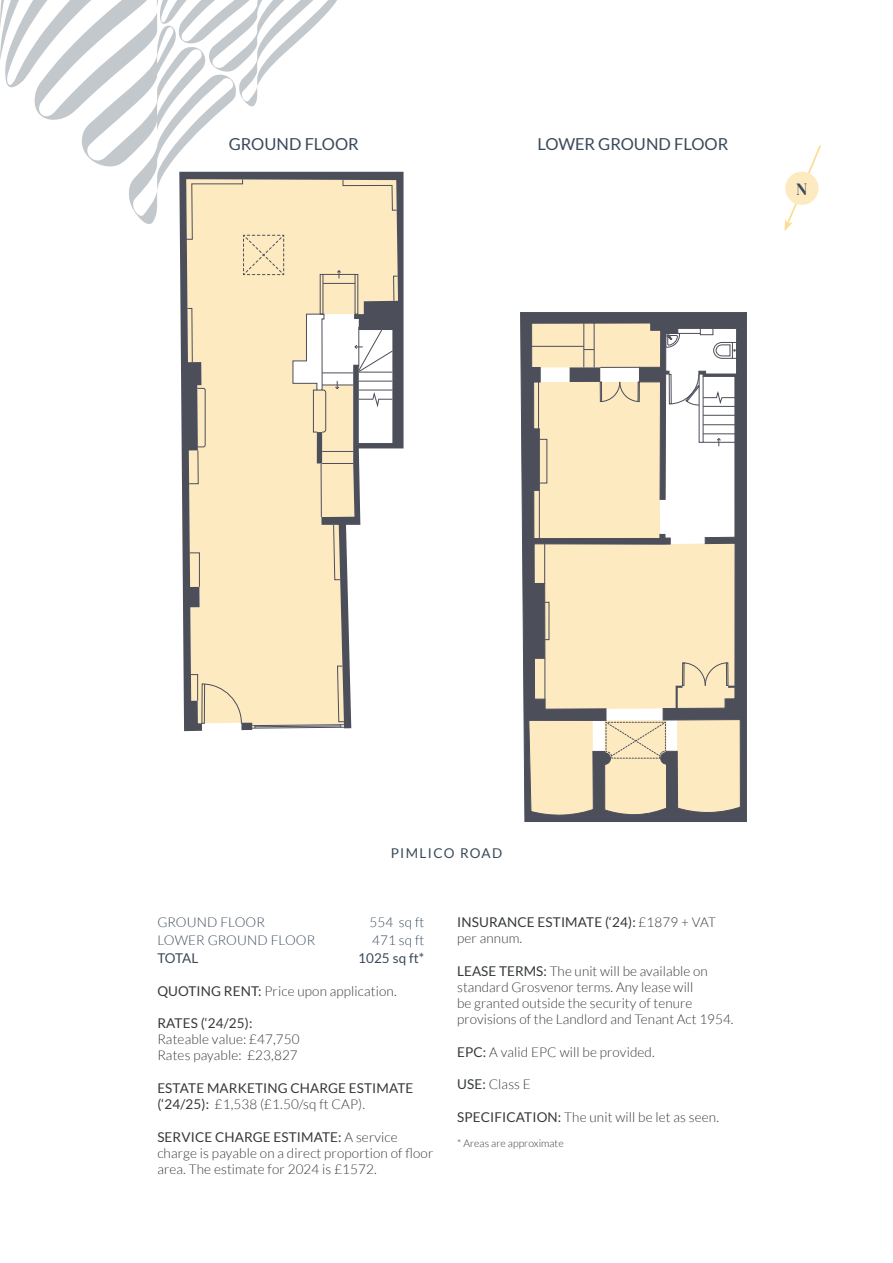
<style>
.page{position:relative;width:893px;height:1263px;background:#fff}
.page>*{position:absolute;margin:0;border:0;box-sizing:border-box;transform-origin:0 0}
.t1{font:17.25px "DM Serif Display";color:#394959}
.t2{font:16.5px "Lato";color:#394959}
.t3{font:300 13.5px/16.2px "Lato";letter-spacing:.01em;color:#353a36}
.t4{font:13.5px/16.2px "Lato";letter-spacing:.01em;color:#353a36}
.t5{font:300 13.5px "Lato";letter-spacing:.01em;color:#394959}
.t6{font:13.5px "Lato";letter-spacing:.045em;color:#394959}
.t7{font:13.5px "Lato";letter-spacing:.1em;color:#394959}
.t8{font:300 10.5px "Lato";color:#353a36}
.s1{font-weight:400}
.s2{font-weight:300}
</style>
<div class="page">
<svg style="left:784px;top:145px;width:37px;height:86px"></svg>
<svg style="left:180px;top:172px;width:224px;height:559px;fill:#fdeac0"></svg>
<div style="left:317px;top:432px;width:5px;height:31px;background:#4c4e5a"></div>
<hr style="left:322px;top:463px;width:31px;height:1px;background:#4c4e5a">
<div style="left:355px;top:274px;width:3px;height:40px;border:1px solid #4c4e5a"></div>
<div style="left:320px;top:274px;width:3px;height:40px;border:1px solid #4c4e5a"></div>
<hr style="left:321px;top:463px;width:1px;height:54px;background:#4c4e5a">
<svg style="left:333px;top:524px;width:8px;height:56px"></svg>
<svg style="left:189px;top:552px;width:11px;height:35px"></svg>
<svg style="left:189px;top:388px;width:17px;height:96px;background:#b6ac97"></svg>
<svg style="left:187px;top:308px;width:6px;height:55px"></svg>
<svg style="left:292px;top:314px;width:34px;height:119px"></svg>
<div style="left:313px;top:390px;width:4px;height:42px;border:1px solid #4c4e5a"></div>
<hr style="left:359px;top:381px;width:33px;height:1px;background:#4c4e5a">
<hr style="left:359px;top:372px;width:33px;height:1px;background:#4c4e5a">
<svg style="left:358px;top:390px;width:35px;height:21px"></svg>
<hr style="left:359px;top:327px;width:1px;height:40px;background:#4c4e5a">
<svg style="left:354px;top:329px;width:39px;height:43px"></svg>
<hr style="left:322px;top:373px;width:31px;height:1px;background:#4c4e5a">
<hr style="left:322px;top:385px;width:31px;height:1px;background:#4c4e5a">
<svg style="left:335px;top:381px;width:4px;height:8px"></svg>
<svg style="left:322px;top:451px;width:32px;height:1px"></svg>
<svg style="left:0;top:0;width:398px;height:301px"></svg>
<svg style="left:190px;top:674px;width:52px;height:50px;background:#e2d2b1"></svg>
<svg style="left:252px;top:666px;width:93px;height:63px;background:#efdeb9"></svg>
<svg style="left:521px;top:313px;width:225px;height:508px;background:#d6cab2"></svg>
<p class="t2" style="left:229px;top:134px;width:132px">GROUND FLOOR</p>
<p class="t2" style="left:537px;top:134px;width:192px">LOWER GROUND FLOOR</p>
<p class="t1" style="left:796px;top:179px;width:13px">N</p>
<p class="t7" style="left:391px;top:846px;width:113px">PIMLICO ROAD</p>
<p class="t5" style="left:157px;top:915px;width:109px">GROUND FLOOR</p>
<p class="t5" style="left:369px;top:915px;width:56px">554 sq ft</p>
<p class="t5" style="left:157px;top:933px;width:160px">LOWER GROUND FLOOR</p>
<p class="t5" style="left:372px;top:933px;width:54px">471 sq ft</p>
<p class="t6" style="left:157px;top:951px;width:43px">TOTAL</p>
<p class="t6" style="left:358px;top:951px;width:68px">1025 sq ft*</p>
<p class="t3" style="left:157px;top:983px;width:241px"><span class="s1">QUOTING RENT:</span> Price upon application.</p>
<p class="t4" style="left:157px;top:1015px;width:97px">RATES (‘24/25):</p>
<p class="t3" style="left:157px;top:1031px;width:144px">Rateable value: £47,750<br>Rates payable: £23,827</p>
<p class="t4" style="left:157px;top:1080px;width:258px">ESTATE MARKETING CHARGE ESTIMATE (‘24/25): <span class="s2">£1,538 (£1.50/sq ft CAP).</span></p>
<p class="t3" style="left:157px;top:1128px;width:278px"><span class="s1">SERVICE CHARGE ESTIMATE:</span> A service charge is payable on a direct proportion of floor area. The estimate for 2024 is £1572.</p>
<p class="t4" style="left:457px;top:914px;width:260px">INSURANCE ESTIMATE (‘24): <span class="s2">£1879 + VAT per annum.</span></p>
<p class="t3" style="left:457px;top:963px;width:278px"><span class="s1">LEASE TERMS:</span> The unit will be available on standard Grosvenor terms. Any lease will<br>be granted outside the security of tenure provisions of the Landlord and Tenant Act 1954.</p>
<p class="t3" style="left:457px;top:1044px;width:199px"><span class="s1">EPC:</span> A valid EPC will be provided.</p>
<p class="t3" style="left:457px;top:1076px;width:75px"><span class="s1">USE:</span> Class E</p>
<p class="t3" style="left:457px;top:1109px;width:263px"><span class="s1">SPECIFICATION:</span> The unit will be let as seen.</p>
<p class="t8" style="left:457px;top:1137px;width:108px">* Areas are approximate</p>
</div>
